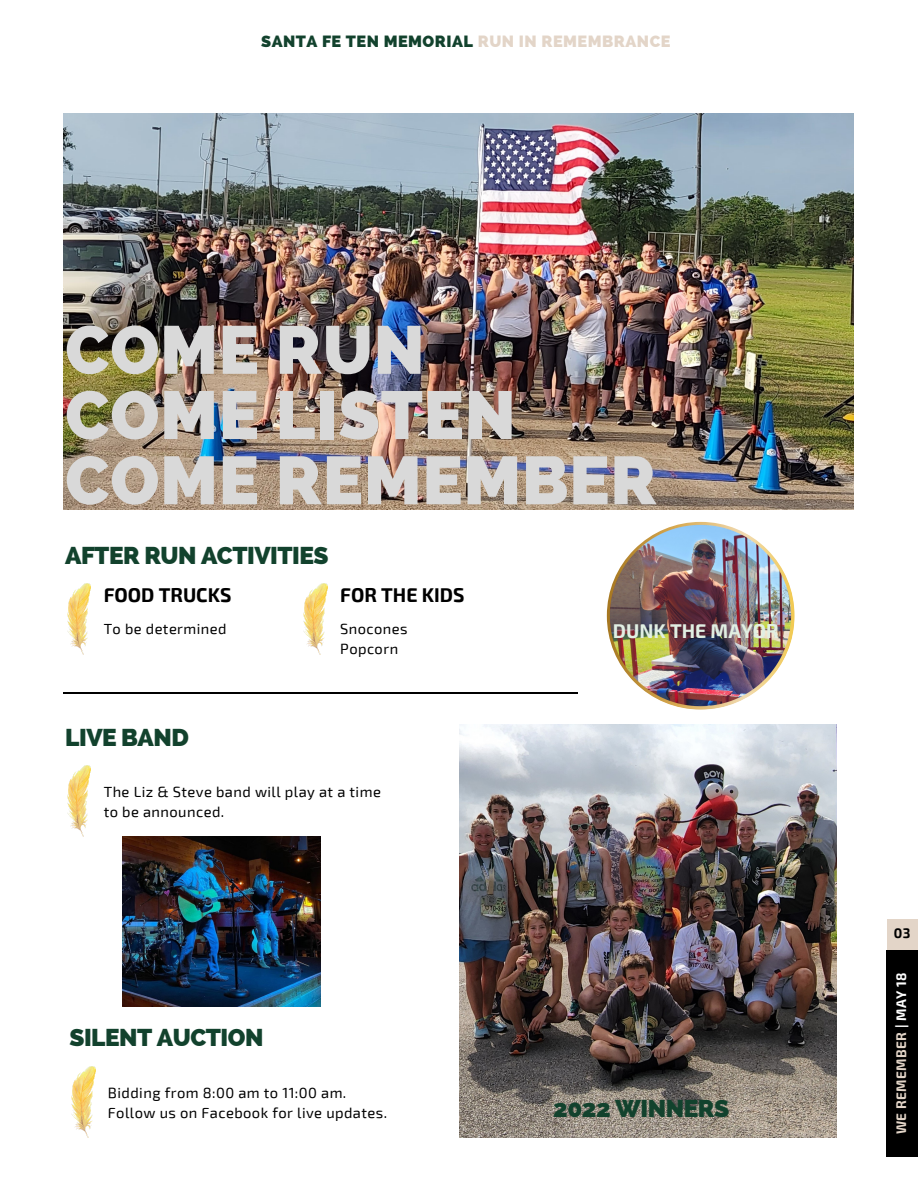
<style>
.page{position:relative;width:918px;height:1188px;background:#fff}
.page>*{position:absolute;margin:0;border:0;box-sizing:border-box;transform-origin:0 0}
.t1{font:800 67.65px/65.2px "Raleway";letter-spacing:.01em;color:#d9d9d9}
.t2{font:800 24.45px "Raleway";letter-spacing:-.02em;color:#12422d}
.t3{font:700 19.5px "Exo 2";color:#000}
.t4{font:700 19.5px "Exo 2";color:#e1efe3}
.t5{font:800 16.2px "Raleway";letter-spacing:.03em;color:#12422d}
.t6{font:14.7px/20.2px "Exo 2";letter-spacing:.03em;color:#000}
.t7{font:700 13.65px "Exo 2";letter-spacing:.03em;color:#e3d5c8}
.t8{font:700 13.65px "Exo 2";color:#000}
.s1{color:#e3d5c8}
.s2{color:#fff}
</style>
<div class="page">
<img style="left:67px;top:584px;width:24px;height:71px">
<div style="left:887px;top:920px;width:31px;height:32px;background:#e3d5c8"></div>
<div style="left:887px;top:950px;width:31px;height:207px;background:#000"></div>
<img style="left:67px;top:766px;width:24px;height:70px">
<hr style="left:64px;top:692px;width:514px;height:1px;background:#000">
<img style="left:64px;top:113px;width:790px;height:396px">
<img style="left:304px;top:584px;width:24px;height:71px">
<img style="left:72px;top:1067px;width:23px;height:71px">
<img style="left:459px;top:725px;width:378px;height:413px">
<img style="left:123px;top:837px;width:198px;height:170px">
<img style="left:607px;top:522px;width:188px;height:188px">
<p class="t5" style="left:261px;top:32px;width:411px">SANTA FE TEN MEMORIAL <span class="s1">RUN IN REMEMBRANCE</span></p>
<h1 class="t1" style="left:65px;top:317px;width:593px">COME RUN<br>COME LISTEN<br>COME REMEMBER</h1>
<h2 class="t2" style="left:65px;top:541px;width:265px">AFTER RUN ACTIVITIES</h2>
<h3 class="t3" style="left:104px;top:582px;width:129px">FOOD TRUCKS</h3>
<p class="t6" style="left:104px;top:618px;width:124px">To be determined</p>
<h3 class="t3" style="left:340px;top:582px;width:126px">FOR THE KIDS</h3>
<p class="t6" style="left:340px;top:618px;width:69px">Snocones<br>Popcorn</p>
<h2 class="t2" style="left:65px;top:723px;width:125px">LIVE BAND</h2>
<p class="t6" style="left:104px;top:781px;width:279px">The Liz &amp; Steve band will play at a time to be announced.</p>
<h2 class="t2" style="left:69px;top:1023px;width:195px">SILENT AUCTION</h2>
<p class="t6" style="left:108px;top:1082px;width:281px">Bidding from 8:00 am to 11:00 am.<br>Follow us on Facebook for live updates.</p>
<h3 class="t4" style="left:613px;top:618px;width:168px">DUNK THE MAYOR</h3>
<h2 class="t2" style="left:553px;top:1094px;width:177px">2022 WINNERS</h2>
<p class="t8" style="left:894px;top:925px;width:18px">03</p>
<p class="t7" style="left:892px;top:1134px;width:164px;rotate:-90deg">WE REMEMBER <span class="s2">| MAY 18</span></p>
</div>
